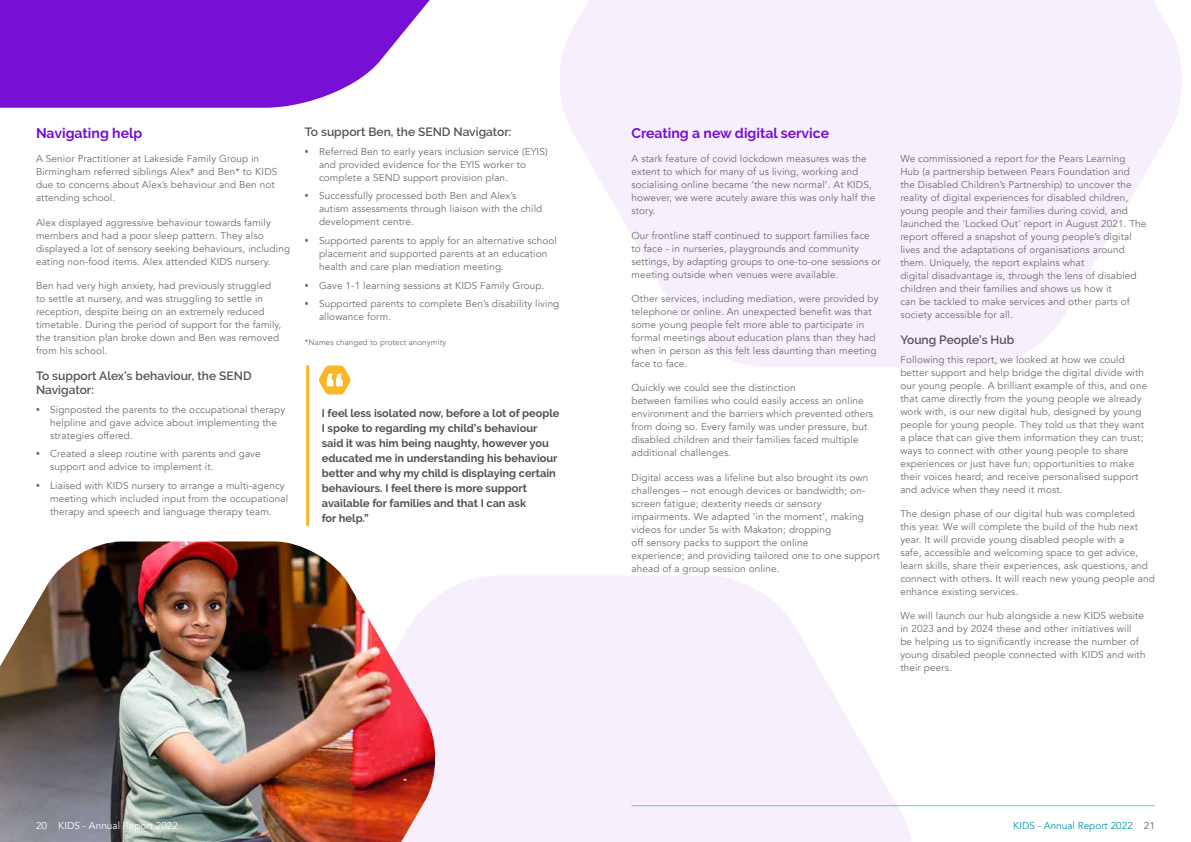
<style>
.page{position:relative;width:1191px;height:842px;background:#fff}
.page>*{position:absolute;margin:0;border:0;box-sizing:border-box;transform-origin:0 0}
.t1{font:700 14px "Raleway";color:#780fd4}
.t2{font:600 12px/14.4px "Raleway";color:#525351}
.t3{font:700 11px/15px "Raleway";color:#525351}
.t4{font:10px/13px "Avenir";letter-spacing:.01em;color:#6e6e6d}
.t5{font:10px "Avenir";color:#fff}
.t6{font:10px "Avenir";color:#009ba8}
.t7{font:8px "Avenir";letter-spacing:.01em;color:#6e6e6d}
.s1{font-family:"Open Sans";font-weight:700}
.s2{color:#6b5f64}
</style>
<div class="page">
<svg style="left:0;top:0;width:430px;height:108px;background:#882cd9"></svg>
<svg style="left:560px;top:0;width:622px;height:367px;fill:#f7f0fc"></svg>
<hr style="left:306px;top:366px;width:3px;height:159px;background:#fab625">
<svg style="left:319px;top:365px;width:31px;height:29px"></svg>
<img style="left:0;top:541px;width:342px;height:301px">
<svg style="left:290px;top:575px;width:624px;height:267px;fill:#f7f0fc"></svg>
<hr style="left:631px;top:805px;width:524px;height:1px;background:#009ba8">
<h1 class="t1" style="left:36px;top:125px;width:108px">Navigating help</h1>
<p class="t4" style="left:36px;top:152px;width:243px">A Senior Practitioner at Lakeside Family Group in Birmingham referred siblings Alex* and Ben* to KIDS due to concerns about Alex’s behaviour and Ben not attending school.</p>
<p class="t4" style="left:36px;top:216px;width:256px">Alex displayed aggressive behaviour towards family members and had a poor sleep pattern. They also displayed a lot of sensory seeking behaviours, including eating non-food items. Alex attended KIDS nursery.</p>
<p class="t4" style="left:36px;top:279px;width:247px">Ben had very high anxiety, had previously struggled to settle at nursery, and was struggling to settle in reception, despite being on an extremely reduced timetable. During the period of support for the family, the transition plan broke down and Ben was removed from his school.</p>
<p class="t2" style="left:36px;top:368px;width:217px">To support Alex’s behaviour, the SEND<br>Navigator:</p>
<p class="t4" style="left:50px;top:403px;width:236px;text-indent:-14px"><span class="s1">•</span> Signposted the parents to the occupational therapy helpline and gave advice about implementing the strategies offered.</p>
<p class="t4" style="left:50px;top:448px;width:212px;text-indent:-14px"><span class="s1">•</span> Created a sleep routine with parents and gave support and advice to implement it.</p>
<p class="t4" style="left:50px;top:479px;width:239px;text-indent:-14px"><span class="s1">•</span> Liaised with KIDS nursery to arrange a multi-agency meeting which included input from the occupational therapy and speech and language therapy team.</p>
<p class="t2" style="left:305px;top:125px;width:208px">To support Ben, the SEND Navigator:</p>
<p class="t4" style="left:319px;top:145px;width:230px;text-indent:-14px"><span class="s1">•</span> Referred Ben to early years inclusion service (EYIS) and provided evidence for the EYIS worker to complete a SEND support provision plan.</p>
<p class="t4" style="left:319px;top:190px;width:225px;text-indent:-14px"><span class="s1">•</span> Successfully processed both Ben and Alex’s autism assessments through liaison with the child development centre.</p>
<p class="t4" style="left:319px;top:234px;width:239px;text-indent:-14px"><span class="s1">•</span> Supported parents to apply for an alternative school placement and supported parents at an education health and care plan mediation meeting.</p>
<p class="t4" style="left:305px;top:279px;width:241px"><span class="s1">•</span> Gave 1-1 learning sessions at KIDS Family Group.</p>
<p class="t4" style="left:319px;top:298px;width:242px;text-indent:-14px"><span class="s1">•</span> Supported parents to complete Ben’s disability living allowance form.</p>
<p class="t7" style="left:305px;top:337px;width:143px">*Names changed to protect anonymity</p>
<p class="t3" style="left:322px;top:406px;width:239px">I feel less isolated now, before a lot of people I spoke to regarding my child’s behaviour said it was him being naughty, however you educated me in understanding his behaviour better and why my child is displaying certain behaviours. I feel there is more support available for families and that I can ask<br>for help.”</p>
<h1 class="t1" style="left:631px;top:125px;width:199px">Creating a new digital service</h1>
<p class="t4" style="left:631px;top:152px;width:245px">A stark feature of covid lockdown measures was the extent to which for many of us living, working and socialising online became ‘the new normal’. At KIDS, however, we were acutely aware this was only half the story.</p>
<p class="t4" style="left:631px;top:229px;width:251px">Our frontline staff continued to support families face to face - in nurseries, playgrounds and community settings, by adapting groups to one-to-one sessions or meeting outside when venues were available.</p>
<p class="t4" style="left:631px;top:292px;width:249px">Other services, including mediation, were provided by telephone or online. An unexpected benefit was that some young people felt more able to participate in formal meetings about education plans than they had when in person as this felt less daunting than meeting face to face.</p>
<p class="t4" style="left:631px;top:381px;width:243px">Quickly we could see the distinction<br>between families who could easily access an online environment and the barriers which prevented others from doing so. Every family was under pressure, but disabled children and their families faced multiple additional challenges.</p>
<p class="t4" style="left:631px;top:471px;width:250px">Digital access was a lifeline but also brought its own challenges – not enough devices or bandwidth; on&shy;screen fatigue; dexterity needs or sensory impairments. We adapted ‘in the moment’, making videos for under 5s with Makaton; dropping<br>off sensory packs to support the online<br>experience; and providing tailored one to one support ahead of a group session online.</p>
<p class="t4" style="left:900px;top:152px;width:248px">We commissioned a report for the Pears Learning Hub (a partnership between Pears Foundation and the Disabled Children’s Partnership) to uncover the reality of digital experiences for disabled children, young people and their families during covid, and launched the 'Locked Out' report in August 2021. The report offered a snapshot of young people’s digital lives and the adaptations of organisations around them. Uniquely, the report explains what<br>digital disadvantage is, through the lens of disabled children and their families and shows us how it<br>can be tackled to make services and other parts of society accessible for all.</p>
<p class="t2" style="left:900px;top:333px;width:115px">Young People’s Hub</p>
<p class="t4" style="left:900px;top:353px;width:248px">Following this report, we looked at how we could better support and help bridge the digital divide with our young people. A brilliant example of this, and one that came directly from the young people we already work with, is our new digital hub, designed by young people for young people. They told us that they want a place that can give them information they can trust; ways to connect with other young people to share experiences or just have fun; opportunities to make their voices heard; and receive personalised support and advice when they need it most.</p>
<p class="t4" style="left:900px;top:507px;width:256px">The design phase of our digital hub was completed<br>this year. We will complete the build of the hub next year. It will provide young disabled people with a<br>safe, accessible and welcoming space to get advice, learn skills, share their experiences, ask questions, and connect with others. It will reach new young people and enhance existing services.</p>
<p class="t4" style="left:900px;top:610px;width:247px">We will launch our hub alongside a new KIDS website in 2023 and by 2024 these and other initiatives will be helping us to significantly increase the number of young disabled people connected with KIDS and with their peers.</p>
<p class="t5" style="left:36px;top:819px;width:144px">20 KIDS - Annual Report 2022</p>
<p class="t6" style="left:1013px;top:819px;width:143px">KIDS - Annual Report 2022 <span class="s2">21</span></p>
</div>
